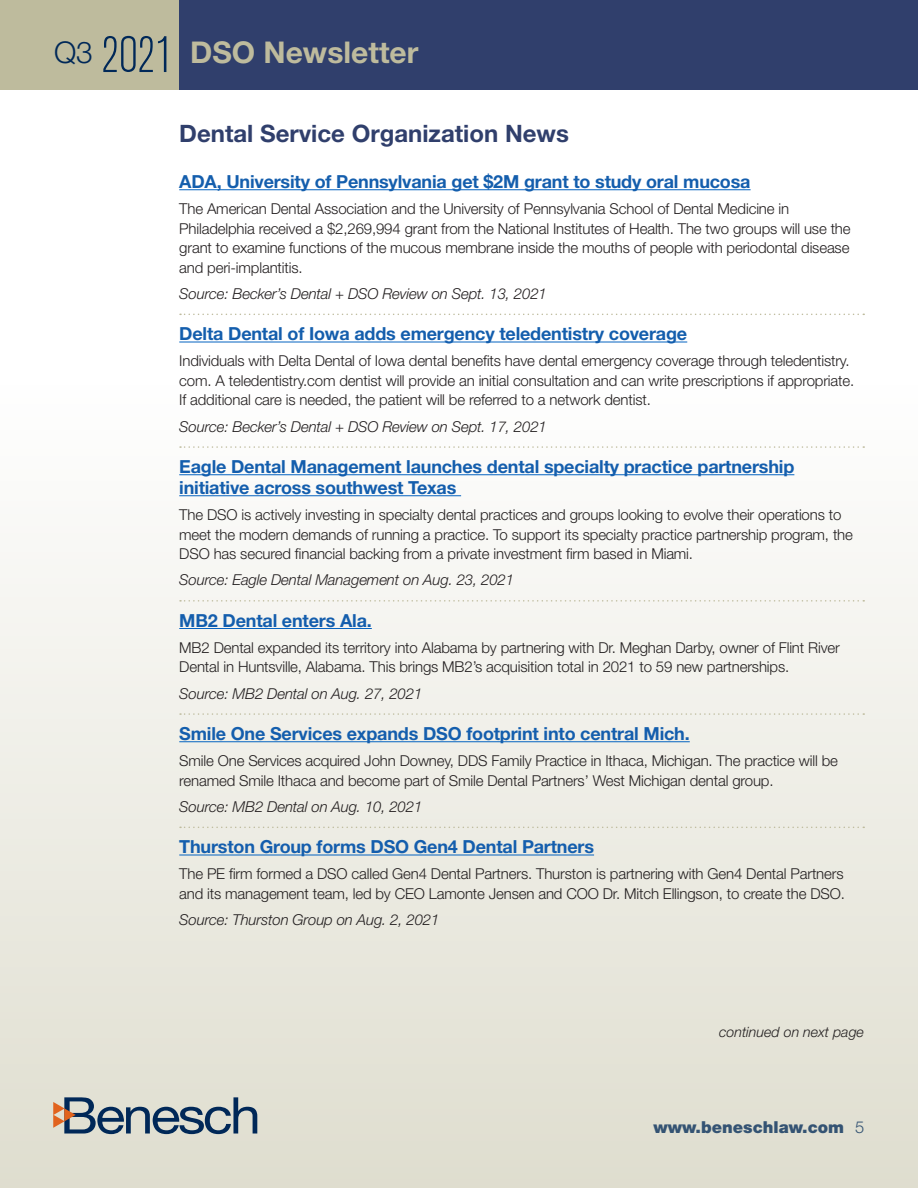
<style>
.page{position:relative;width:918px;height:1188px;background:#fff}
.page>*{position:absolute;margin:0;border:0;box-sizing:border-box;transform-origin:0 0}
.t1{font:700 30px "Helvetica Neue";color:#bebb9d}
.SectionHead_NoRule{font:700 24px "Helvetica Neue";color:#303f6c}
.BoldSubhead_RuleAbov{font:700 18px/21px "Helvetica Neue";letter-spacing:-.01em;color:#145ead}
.BoldSubhead_Hyperlin{font:700 18px "Helvetica Neue";letter-spacing:-.01em;color:#145ead}
.t2{font:900 16.5px "Helvetica Neue";color:#345373}
.Text{font:300 15px/19.5px "Helvetica Neue";letter-spacing:-.01em;color:#231f20}
.Source_Italic{font:italic 300 15px "Helvetica Neue";letter-spacing:-.01em;color:#231f20}
.Numbered_Heads{font:italic 300 14.25px "Helvetica Neue";color:#231f20}
.s1{font-weight:300;color:#002858}
.s2{font-family:"Akzidenz Grotesk BE";font-weight:300;font-stretch:condensed;font-size:51px;color:#002858}
.s3{font-weight:300}
</style>
<div class="page">
<div style="left:0;top:381px;width:918px;height:807px;background:linear-gradient(to bottom,#fefefe,#dfddcf)"></div>
<div style="left:0;top:0;width:186px;height:90px;background:#bebb9d"></div>
<div style="left:179px;top:0;width:739px;height:90px;background:#303f6c"></div>
<svg style="left:53px;top:1097px;width:204px;height:37px;background:#97a0a5"></svg>
<hr style="left:179px;top:189px;width:572px;height:1px;background:#0563c1">
<svg style="left:180px;top:314px;width:684px;height:1px"></svg>
<hr style="left:179px;top:342px;width:508px;height:1px;background:#0563c1">
<svg style="left:180px;top:446px;width:684px;height:2px"></svg>
<hr style="left:179px;top:474px;width:615px;height:1px;background:#0563c1">
<hr style="left:179px;top:495px;width:282px;height:1px;background:#0563c1">
<svg style="left:180px;top:600px;width:684px;height:2px"></svg>
<hr style="left:179px;top:628px;width:193px;height:1px;background:#0563c1">
<svg style="left:180px;top:713px;width:684px;height:2px"></svg>
<hr style="left:179px;top:741px;width:511px;height:1px;background:#0563c1">
<svg style="left:180px;top:827px;width:684px;height:1px"></svg>
<hr style="left:179px;top:855px;width:415px;height:1px;background:#0563c1">
<p class="t1" style="left:54px;top:34px;width:366px"><span class="s1">Q3</span> <span class="s2">2021</span> DSO Newsletter</p>
<p class="SectionHead_NoRule" style="left:179px;top:119px;width:391px">Dental Service Organization News</p>
<p class="BoldSubhead_Hyperlin" style="left:179px;top:170px;width:573px">ADA, University of Pennsylvania get $2M grant to study oral mucosa</p>
<p class="Text" style="left:179px;top:199px;width:673px">The American Dental Association and the University of Pennsylvania School of Dental Medicine in Philadelphia received a $2,269,994 grant from the National Institutes of Health. The two groups will use the grant to examine functions of the mucous membrane inside the mouths of people with periodontal disease and peri-implantitis.</p>
<p class="Source_Italic" style="left:179px;top:285px;width:369px">Source: Becker’s Dental + DSO Review on Sept. 13, 2021</p>
<p class="BoldSubhead_RuleAbov" style="left:179px;top:323px;width:509px">Delta Dental of Iowa adds emergency teledentistry coverage</p>
<p class="Text" style="left:179px;top:351px;width:677px">Individuals with Delta Dental of Iowa dental benefits have dental emergency coverage through teledentistry. com. A teledentistry.com dentist will provide an initial consultation and can write prescriptions if appropriate.<br>If additional care is needed, the patient will be referred to a network dentist.</p>
<p class="Source_Italic" style="left:179px;top:417px;width:369px">Source: Becker’s Dental + DSO Review on Sept. 17, 2021</p>
<p class="BoldSubhead_RuleAbov" style="left:179px;top:456px;width:617px">Eagle Dental Management launches dental specialty practice partnership initiative across southwest Texas</p>
<p class="Text" style="left:179px;top:505px;width:675px">The DSO is actively investing in specialty dental practices and groups looking to evolve their operations to meet the modern demands of running a practice. To support its specialty practice partnership program, the<br>DSO has secured financial backing from a private investment firm based in Miami.</p>
<p class="Source_Italic" style="left:179px;top:571px;width:336px">Source: Eagle Dental Management on Aug. 23, 2021</p>
<p class="BoldSubhead_RuleAbov" style="left:179px;top:609px;width:194px">MB2 Dental enters Ala.</p>
<p class="Text" style="left:179px;top:638px;width:662px">MB2 Dental expanded its territory into Alabama by partnering with Dr. Meghan Darby, owner of Flint River<br>Dental in Huntsville, Alabama. This brings MB2’s acquisition total in 2021 to 59 new partnerships.</p>
<p class="Source_Italic" style="left:179px;top:684px;width:245px">Source: MB2 Dental on Aug. 27, 2021</p>
<p class="BoldSubhead_RuleAbov" style="left:179px;top:723px;width:512px">Smile One Services expands DSO footprint into central Mich.</p>
<p class="Text" style="left:179px;top:751px;width:660px">Smile One Services acquired John Downey, DDS Family Practice in Ithaca, Michigan. The practice will be renamed Smile Ithaca and become part of Smile Dental Partners’ West Michigan dental group.</p>
<p class="Source_Italic" style="left:179px;top:798px;width:245px">Source: MB2 Dental on Aug. 10, 2021</p>
<p class="BoldSubhead_RuleAbov" style="left:179px;top:836px;width:416px">Thurston Group forms DSO Gen4 Dental Partners</p>
<p class="Text" style="left:179px;top:864px;width:667px">The PE firm formed a DSO called Gen4 Dental Partners. Thurston is partnering with Gen4 Dental Partners and its management team, led by CEO Lamonte Jensen and COO Dr. Mitch Ellingson, to create the DSO.</p>
<p class="Source_Italic" style="left:179px;top:911px;width:262px">Source: Thurston Group on Aug. 2, 2021</p>
<p class="Numbered_Heads" style="left:719px;top:1024px;width:146px">continued on next page</p>
<p class="t2" style="left:653px;top:1117px;width:212px">www.beneschlaw.com <span class="s3">5</span></p>
</div>
